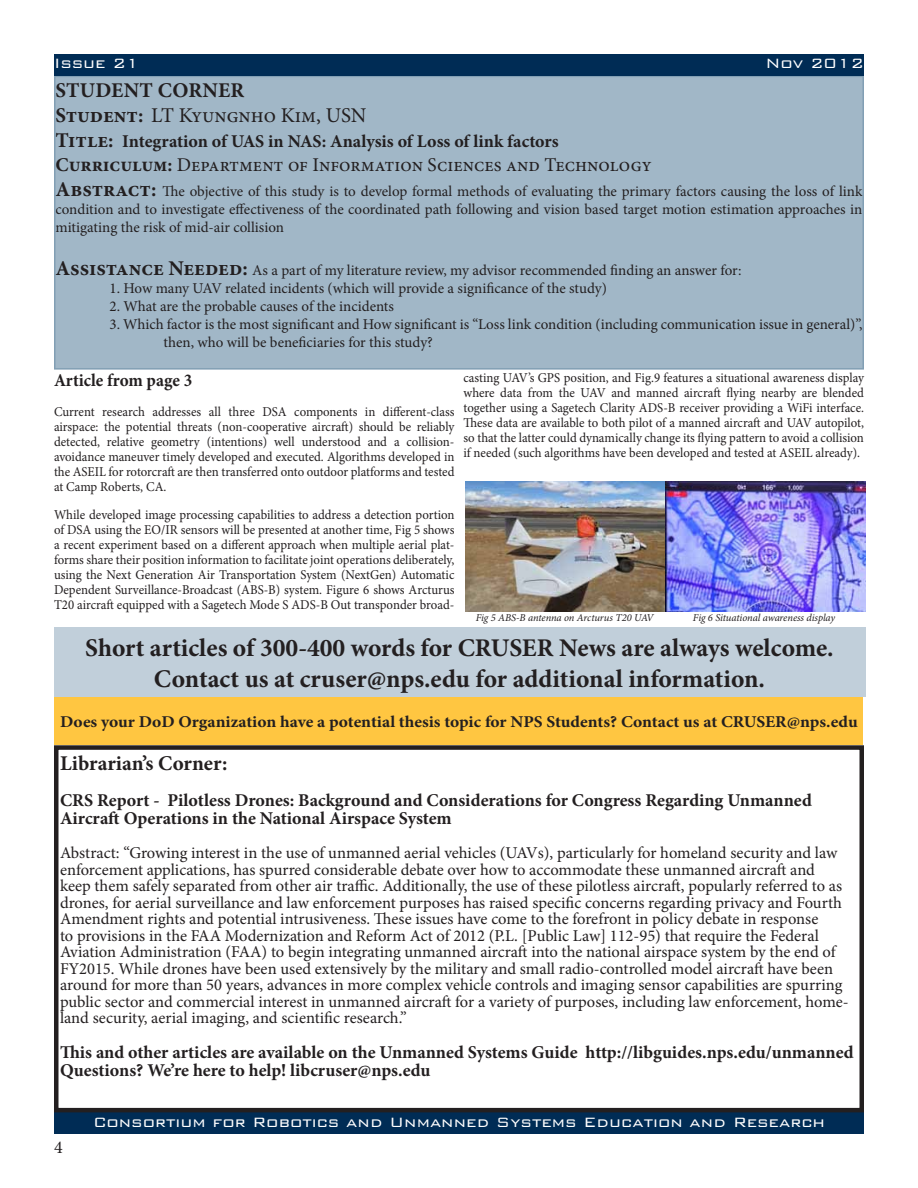
<style>
.page{position:relative;width:918px;height:1188px;background:#fff}
.page>*{position:absolute;margin:0;border:0;box-sizing:border-box;transform-origin:0 0}
.t1{font:700 25.5px/30.6px "Minion Pro";color:#231f20;text-align:center}
.t2{font:21px/25.2px "Minion Pro";color:#231f20}
.t3{font:700 21px "Minion Pro";color:#231f20}
.t4{font:19.5px "Minion Pro";color:#231f20}
.t5{font:700 18px/18px "Minion Pro";letter-spacing:-.005em;color:#231f20}
.t6{font:300 18px "Bank Gothic";color:#fff}
.t7{font:700 18px "Minion Pro";letter-spacing:-.005em;color:#231f20;scale:.95 1}
.t8{font:18px "Minion Pro";color:#231f20}
.t9{font:16.5px/16.5px "Minion Pro";color:#231f20}
.t10{font:700 16.5px "Minion Pro";color:#231f20;scale:1.06 1}
.t11{font:15px/18px "Minion Pro";color:#231f20;text-align:justify}
.t12{font:13.5px/15px "Minion Pro";color:#231f20;text-align:justify;scale:.95 1}
.t13{font:italic 10.5px "Minion Pro";letter-spacing:-.01em;color:#231f20}
.s1{font-weight:700}
.s2{font-size:21px}
.s3{font-weight:700;font-size:21px}
</style>
<div class="page">
<div style="left:55px;top:76px;width:808px;height:293px;background:#a1b7c7"></div>
<div style="left:54px;top:76px;width:810px;height:294px;border:2px solid #829fb4"></div>
<div style="left:54px;top:54px;width:810px;height:22px;background:#002c55"></div>
<div style="left:54px;top:1112px;width:810px;height:22px;background:#002c55"></div>
<div style="left:54px;top:745px;width:810px;height:367px;border:4px solid #231f20"></div>
<div style="left:55px;top:697px;width:808px;height:48px;background:#ffc641"></div>
<img style="left:465px;top:482px;width:400px;height:130px">
<div style="left:54px;top:627px;width:811px;height:70px;background:#c1cfda"></div>
<h3 class="t6" style="left:54px;top:50px;width:87px">Issue 21</h3>
<h3 class="t6" style="left:765px;top:50px;width:100px">Nov 2012</h3>
<h2 class="t3" style="left:56px;top:75px;width:26px">Student</h2>
<h2 class="t2" style="left:55px;top:78px;width:312px;text-indent:102px"><span class="s1">Corner<br>Student:</span> LT Kyungnho Kim, USN</h2>
<h3 class="t5" style="left:55px;top:132px;width:505px"><span class="s2">Title:</span> Integration of UAS in NAS: Analysis of Loss of link factors</h3>
<h3 class="t4" style="left:56px;top:151px;width:598px"><span class="s1">Curriculum:</span> Department of Information Sciences and Technology</h3>
<p class="t11" style="left:56px;top:182px;width:809px"><span class="s3">Abstract:</span> The objective of this study is to develop formal methods of evaluating the primary factors causing the loss of link condition and to investigate effectiveness of the coordinated path following and vision based target motion estimation approaches in mitigating the risk of mid-air collision</p>
<p class="t11" style="left:56px;top:261px;width:688px"><span class="s3">Assistance Needed:</span> As a part of my literature review, my advisor recommended finding an answer for:</p>
<p class="t11" style="left:109px;top:279px;width:499px">1. How many UAV related incidents (which will provide a significance of the study)</p>
<p class="t11" style="left:109px;top:297px;width:286px">2. What are the probable causes of the incidents</p>
<p class="t11" style="left:163px;top:315px;width:700px;text-indent:-54px">3. Which factor is the most significant and How significant is “Loss link condition (including communication issue in general)”, then, who will be beneficiaries for this study?</p>
<p class="t12" style="left:464px;top:371px;width:423px">casting UAV’s GPS position, and Fig.9 features a situational awareness display where data from the UAV and manned aircraft flying nearby are blended together using a Sagetech Clarity ADS-B receiver providing a WiFi interface.<br>These data are available to both pilot of a manned aircraft and UAV autopilot, so that the latter could dynamically change its flying pattern to avoid a collision if needed (such algorithms have been developed and tested at ASEIL already).</p>
<h3 class="t7" style="left:54px;top:367px;width:147px">Article from page 3</h3>
<p class="t12" style="left:54px;top:404px;width:423px">Current research addresses all three DSA components in different-class airspace: the potential threats (non-cooperative aircraft) should be reliably detected, relative geometry (intentions) well understood and a collision&shy;avoidance maneuver timely developed and executed. Algorithms developed in the ASEIL for rotorcraft are then transferred onto outdoor platforms and tested at Camp Roberts, CA.</p>
<p class="t12" style="left:54px;top:507px;width:423px">While developed image processing capabilities to address a detection portion of DSA using the EO/IR sensors will be presented at another time, Fig 5 shows a recent experiment based on a different approach when multiple aerial plat&shy;forms share their position information to facilitate joint operations deliberately, using the Next Generation Air Transportation System (NextGen) Automatic Dependent Surveillance-Broadcast (ABS-B) system. Figure 6 shows Arcturus T20 aircraft equipped with a Sagetech Mode S ADS-B Out transponder broad-</p>
<p class="t13" style="left:476px;top:610px;width:180px">Fig 5 ABS-B antenna on Arcturus T20 UAV</p>
<p class="t13" style="left:693px;top:610px;width:144px">Fig 6 Situational awareness display</p>
<h1 class="t1" style="left:85px;top:632px;width:750px">Short articles of 300-400 words for CRUSER News are always welcome.<br>Contact us at cruser@nps.edu for additional information.</h1>
<p class="t10" style="left:60px;top:710px;width:754px">Does your DoD Organization have a potential thesis topic for NPS Students? Contact us at CRUSER@nps.edu</p>
<h2 class="t3" style="left:60px;top:748px;width:169px">Librarian’s Corner:</h2>
<h3 class="t5" style="left:60px;top:791px;width:753px">CRS Report - Pilotless Drones: Background and Considerations for Congress Regarding Unmanned<br>Aircraft Operations in the National Airspace System</h3>
<p class="t9" style="left:60px;top:845px;width:790px">Abstract: “Growing interest in the use of unmanned aerial vehicles (UAVs), particularly for homeland security and law enforcement applications, has spurred considerable debate over how to accommodate these unmanned aircraft and keep them safely separated from other air traffic. Additionally, the use of these pilotless aircraft, popularly referred to as drones, for aerial surveillance and law enforcement purposes has raised specific concerns regarding privacy and Fourth Amendment rights and potential intrusiveness. These issues have come to the forefront in policy debate in response<br>to provisions in the FAA Modernization and Reform Act of 2012 (P.L. [Public Law] 112-95) that require the Federal Aviation Administration (FAA) to begin integrating unmanned aircraft into the national airspace system by the end of FY2015. While drones have been used extensively by the military and small radio-controlled model aircraft have been around for more than 50 years, advances in more complex vehicle controls and imaging sensor capabilities are spurring public sector and commercial interest in unmanned aircraft for a variety of purposes, including law enforcement, home&shy;land security, aerial imaging, and scientific research.”</p>
<h3 class="t5" style="left:60px;top:1043px;width:795px">This and other articles are available on the Unmanned Systems Guide http://libguides.nps.edu/unmanned<br>Questions? We’re here to help! libcruser@nps.edu</h3>
<h3 class="t8" style="left:54px;top:1135px;width:10px">4</h3>
<h3 class="t6" style="left:93px;top:1108px;width:734px">Consortium for Robotics and Unmanned Systems Education and Research</h3>
</div>
